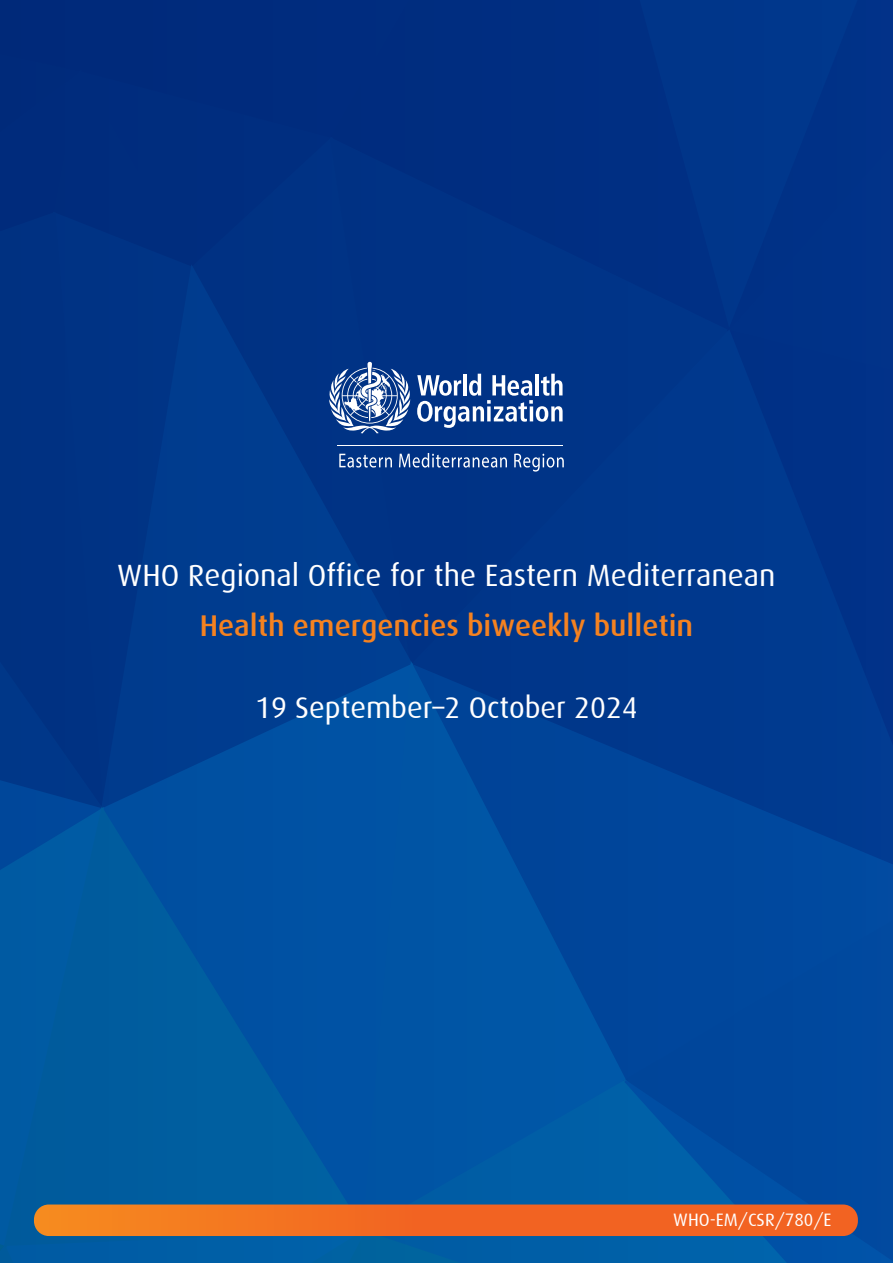
<style>
.page{position:relative;width:893px;height:1263px;background:#003285}
.page>*{position:absolute;margin:0;border:0;box-sizing:border-box;transform-origin:0 0}
.t1{font:30.75px "Dax";color:#fff}
.t2{font:30.15px "Dax";color:#fff}
.t3{font:500 30px "Dax";color:#f58220}
.t4{font:18px "Dax";color:#fff}
</style>
<div class="page">
<svg style="left:0;top:664px;width:893px;height:599px"></svg>
<svg style="left:329px;top:362px;width:234px;height:71px"></svg>
<hr style="left:338px;top:445px;width:225px;height:1px;background:#fff">
<svg style="left:339px;top:454px;width:53px;height:14px"></svg>
<svg style="left:399px;top:453px;width:108px;height:15px"></svg>
<svg style="left:514px;top:454px;width:50px;height:18px"></svg>
<p class="t1" style="left:117px;top:558px;width:660px">WHO Regional Office for the Eastern Mediterranean</p>
<p class="t3" style="left:200px;top:609px;width:495px">Health emergencies biweekly bulletin</p>
<p class="t2" style="left:255px;top:691px;width:384px">19 September 2– October 2024</p>
<p class="t4" style="left:673px;top:1210px;width:160px">WHO-EM/CSR/780/E</p>
</div>
